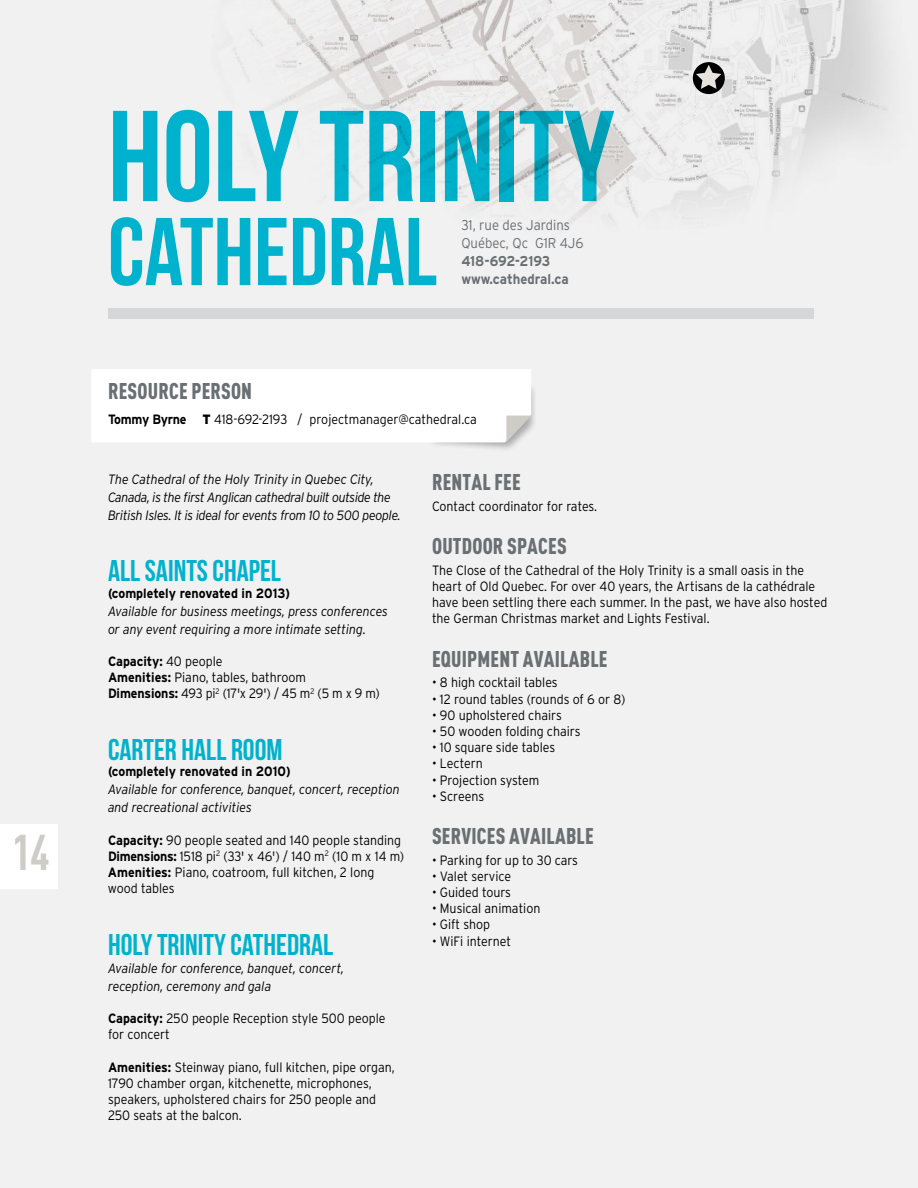
<style>
.page{position:relative;width:918px;height:1188px;background:#f1f1f1}
.page>*{position:absolute;margin:0;border:0;box-sizing:border-box;transform-origin:0 0}
.t1{font:700 129px "Bebas Neue";color:#00b2cd}
.t2{font:700 96px "Bebas Neue";color:#00b2cd}
.t3{font:700 condensed 49.5px "DINOT";color:#cdccc6}
.t4{font:700 30px "Bebas Neue";color:#00b2cd}
.t5{font:900 condensed 22.5px "DINOT";letter-spacing:.01em;color:#696f72;scale:.92 1}
.t6{font:300 14.25px/18px "Interstate";color:#696f72;scale:.92 1}
.t7{font:700 14.25px/18px "Interstate";color:#696f72;scale:.92 1}
.t8{font:300 13.5px/16.2px "Interstate";color:#000;scale:.92 1}
.t9{font:italic 300 13.5px/18px "Interstate";letter-spacing:-.005em;color:#000;scale:.92 1}
.t10{font:700 13.5px "Interstate";color:#000;scale:.92 1}
.s1{font-weight:700}
.s2{font-weight:900}
</style>
<div class="page">
<div style="left:0;top:824px;width:57px;height:65px;background:#fff"></div>
<div style="left:109px;top:308px;width:705px;height:11px;background:#d6d7d8"></div>
<div style="left:426px;top:382px;width:111px;height:70px;background:#000;opacity:.75"></div>
<div style="left:92px;top:370px;width:439px;height:74px;background:#fff"></div>
<img style="left:234px;top:0;width:655px;height:224px">
<div style="left:693px;top:62px;width:32px;height:32px;background:#000;border-radius:50%"></div>
<svg style="left:696px;top:65px;width:25px;height:24px"></svg>
<h3 class="t3" style="left:12px;top:822px;width:40px">14</h3>
<h1 class="t1" style="left:108px;top:86px;width:508px">HOLY TRINITY</h1>
<h2 class="t2" style="left:108px;top:199px;width:331px">CATHEDRAL</h2>
<p class="t6" style="left:461px;top:216px;width:134px">31, rue des Jardins<br>Québec, Qc G1R 4J6</p>
<p class="t7" style="left:461px;top:252px;width:118px">418-692-2193 www.cathedral.ca</p>
<h3 class="t5" style="left:108px;top:377px;width:158px">RESOURCE PERSON</h3>
<p class="t8" style="left:108px;top:411px;width:402px"><span class="s1">Tommy Byrne</span> <span class="s2">T</span> 418-692-2193 / projectmanager@cathedral.ca</p>
<p class="t9" style="left:108px;top:470px;width:320px">The Cathedral of the Holy Trinity in Quebec City,<br>Canada, is the first Anglican cathedral built outside the<br>British Isles. It is ideal for events from 10 to 500 people.</p>
<h3 class="t4" style="left:108px;top:555px;width:175px">ALL SAINTS CHAPEL</h3>
<p class="t10" style="left:108px;top:585px;width:199px">(completely renovated in 2013)</p>
<p class="t9" style="left:108px;top:602px;width:306px">Available for business meetings, press conferences or any event requiring a more intimate setting.</p>
<p class="t8" style="left:108px;top:653px;width:297px"><span class="s1">Capacity:</span> 40 people<br><span class="s1">Amenities:</span> Piano, tables, bathroom<br><span class="s1">Dimensions:</span> 493 pi<sup>2</sup> (17'x 29') / 45 m<sup>2</sup> (5 m x 9 m)</p>
<h3 class="t4" style="left:108px;top:733px;width:176px">CARTER HALL ROOM</h3>
<p class="t10" style="left:108px;top:764px;width:200px">(completely renovated in 2010)</p>
<p class="t9" style="left:108px;top:780px;width:319px">Available for conference, banquet, concert, reception and recreational activities</p>
<p class="t8" style="left:108px;top:832px;width:323px"><span class="s1">Capacity:</span> 90 people seated and 140 people standing <span class="s1">Dimensions:</span> 1518 pi<sup>2</sup> (33' x 46') / 140 m<sup>2</sup> (10 m x 14 m)<br><span class="s1">Amenities:</span> Piano, coatroom, full kitchen, 2 long wood tables</p>
<h3 class="t4" style="left:108px;top:928px;width:227px">HOLY TRINITY CATHEDRAL</h3>
<p class="t9" style="left:108px;top:959px;width:258px">Available for conference, banquet, concert, reception, ceremony and gala</p>
<p class="t8" style="left:108px;top:1010px;width:303px"><span class="s1">Capacity:</span> 250 people Reception style 500 people for concert</p>
<p class="t8" style="left:108px;top:1059px;width:313px"><span class="s1">Amenities:</span> Steinway piano, full kitchen, pipe organ, 1790 chamber organ, kitchenette, microphones, speakers, upholstered chairs for 250 people and 250 seats at the balcon.</p>
<h3 class="t5" style="left:432px;top:468px;width:98px">RENTAL FEE</h3>
<p class="t8" style="left:432px;top:498px;width:181px">Contact coordinator for rates.</p>
<h3 class="t5" style="left:432px;top:532px;width:148px">OUTDOOR SPACES</h3>
<p class="t8" style="left:432px;top:562px;width:431px">The Close of the Cathedral of the Holy Trinity is a small oasis in the heart of Old Quebec. For over 40 years, the Artisans de la cathédrale have been settling there each summer. In the past, we have also hosted the German Christmas market and Lights Festival.</p>
<h3 class="t5" style="left:432px;top:645px;width:192px">EQUIPMENT AVAILABLE</h3>
<p class="t8" style="left:432px;top:674px;width:138px">• 8 high cocktail tables</p>
<p class="t8" style="left:432px;top:691px;width:212px">• 12 round tables (rounds of 6 or 8)</p>
<p class="t8" style="left:432px;top:707px;width:143px">• 90 upholstered chairs</p>
<p class="t8" style="left:432px;top:723px;width:163px">• 50 wooden folding chairs</p>
<p class="t8" style="left:432px;top:739px;width:136px">• 10 square side tables</p>
<p class="t8" style="left:432px;top:755px;width:57px">• Lectern</p>
<p class="t8" style="left:432px;top:772px;width:118px">• Projection system</p>
<p class="t8" style="left:432px;top:788px;width:58px">• Screens</p>
<h3 class="t5" style="left:432px;top:822px;width:177px">SERVICES AVAILABLE</h3>
<p class="t8" style="left:432px;top:852px;width:160px">• Parking for up to 30 cars</p>
<p class="t8" style="left:432px;top:868px;width:88px">• Valet service</p>
<p class="t8" style="left:432px;top:884px;width:87px">• Guided tours</p>
<p class="t8" style="left:432px;top:900px;width:119px">• Musical animation</p>
<p class="t8" style="left:432px;top:916px;width:65px">• Gift shop</p>
<p class="t8" style="left:432px;top:933px;width:88px">• WiFi internet</p>
</div>
